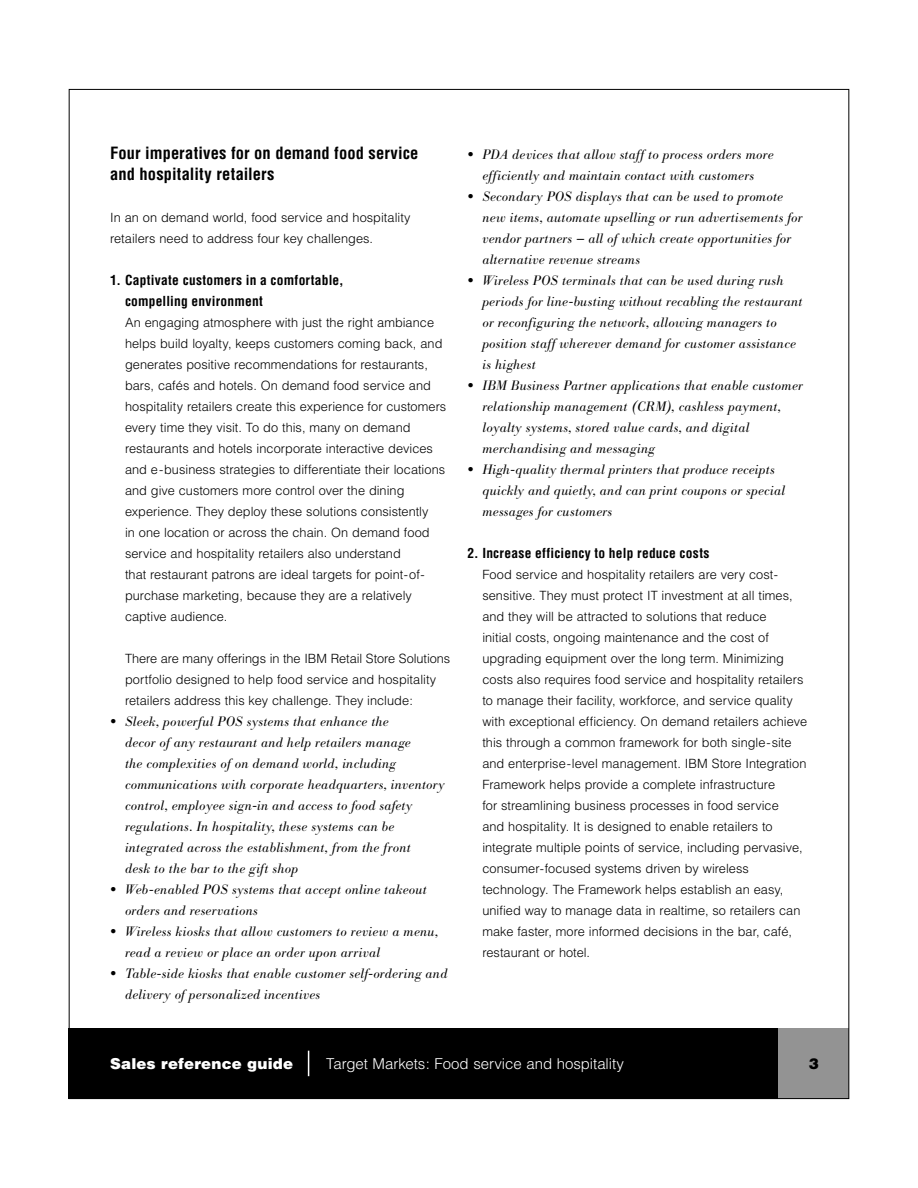
<style>
.page{position:relative;width:918px;height:1188px;background:#fff}
.page>*{position:absolute;margin:0;border:0;box-sizing:border-box;transform-origin:0 0}
.Main{font:700 condensed 16.5px/21px "Helvetica";letter-spacing:.005em;color:#000}
.t1{font:300 15px "Helvetica";letter-spacing:-.005em;color:#fff}
.t2{font:900 15px "Helvetica";letter-spacing:.015em;color:#fff}
.t3{font:900 15px "Helvetica";color:#000}
.Bodbullet{font:italic 13.5px/21px "IBM Bodoni BE Light";letter-spacing:.02em;color:#000}
.Subhead{font:700 condensed 13.5px/21px "Helvetica";letter-spacing:.015em;color:#000}
.Helv_tex_indent{font:300 12.75px/21px "Helvetica";letter-spacing:.005em;color:#000}
.BR_2_3_column_Helvetica_text{font:300 12.75px/21px "Helvetica";letter-spacing:.005em;color:#000}
.s1{font-style:normal;font-size:19.5px}
</style>
<div class="page">
<div style="left:69px;top:1028px;width:780px;height:71px;background:#000"></div>
<div style="left:778px;top:1028px;width:71px;height:71px;background:#939393"></div>
<svg style="left:308px;top:1051px;width:1px;height:25px"></svg>
<p class="Main" style="left:110px;top:142px;width:310px">Four imperatives for on demand food service and hospitality retailers</p>
<p class="BR_2_3_column_Helvetica_text" style="left:110px;top:207px;width:302px">In an on demand world, food service and hospitality retailers need to address four key challenges.</p>
<p class="Subhead" style="left:125px;top:269px;width:220px;text-indent:-15px">1. Captivate customers in a comfortable, compelling environment</p>
<p class="Helv_tex_indent" style="left:125px;top:312px;width:323px">An engaging atmosphere with just the right ambiance helps build loyalty, keeps customers coming back, and generates positive recommendations for restaurants, bars, cafés and hotels. On demand food service and hospitality retailers create this experience for customers every time they visit. To do this, many on demand restaurants and hotels incorporate interactive devices and e-business strategies to differentiate their locations and give customers more control over the dining experience. They deploy these solutions consistently<br>in one location or across the chain. On demand food service and hospitality retailers also understand<br>that restaurant patrons are ideal targets for point-of&shy;purchase marketing, because they are a relatively captive audience.</p>
<p class="Helv_tex_indent" style="left:125px;top:648px;width:327px">There are many offerings in the IBM Retail Store Solutions portfolio designed to help food service and hospitality retailers address this key challenge. They include:</p>
<p class="Bodbullet" style="left:125px;top:711px;width:321px;text-indent:-15px"><span class="s1">•</span> Sleek, powerful POS systems that enhance the<br>decor of any restaurant and help retailers manage<br>the complexities of on demand world, including communications with corporate headquarters, inventory control, employee sign-in and access to food safety regulations. In hospitality, these systems can be integrated across the establishment, from the front<br>desk to the bar to the gift shop</p>
<p class="Bodbullet" style="left:125px;top:879px;width:303px;text-indent:-15px"><span class="s1">•</span> Web-enabled POS systems that accept online takeout orders and reservations</p>
<p class="Bodbullet" style="left:125px;top:921px;width:315px;text-indent:-15px"><span class="s1">•</span> Wireless kiosks that allow customers to review a menu, read a review or place an order upon arrival</p>
<p class="Bodbullet" style="left:125px;top:963px;width:324px;text-indent:-15px"><span class="s1">•</span> Table-side kiosks that enable customer self-ordering and delivery of personalized incentives</p>
<p class="Bodbullet" style="left:468px;top:144px;width:308px;text-align:center"><span class="s1">•</span> PDA devices that allow staff to process orders more efficiently and maintain contact with customers</p>
<p class="Bodbullet" style="left:482px;top:186px;width:322px;text-indent:-15px"><span class="s1">•</span> Secondary POS displays that can be used to promote new items, automate upselling or run advertisements for vendor partners — all of which create opportunities for alternative revenue streams</p>
<p class="Bodbullet" style="left:482px;top:270px;width:321px;text-indent:-15px"><span class="s1">•</span> Wireless POS terminals that can be used during rush periods for line-busting without recabling the restaurant or reconfiguring the network, allowing managers to position staff wherever demand for customer assistance is highest</p>
<p class="Bodbullet" style="left:482px;top:375px;width:322px;text-indent:-15px"><span class="s1">•</span> IBM Business Partner applications that enable customer relationship management (CRM), cashless payment, loyalty systems, stored value cards, and digital merchandising and messaging</p>
<p class="Bodbullet" style="left:482px;top:459px;width:304px;text-indent:-15px"><span class="s1">•</span> High-quality thermal printers that produce receipts quickly and quietly, and can print coupons or special messages for customers</p>
<p class="Subhead" style="left:468px;top:542px;width:244px">2. Increase efficiency to help reduce costs</p>
<p class="Helv_tex_indent" style="left:482px;top:564px;width:326px">Food service and hospitality retailers are very cost&shy;sensitive. They must protect IT investment at all times, and they will be attracted to solutions that reduce<br>initial costs, ongoing maintenance and the cost of upgrading equipment over the long term. Minimizing costs also requires food service and hospitality retailers to manage their facility, workforce, and service quality with exceptional efficiency. On demand retailers achieve this through a common framework for both single-site and enterprise-level management. IBM Store Integration Framework helps provide a complete infrastructure<br>for streamlining business processes in food service<br>and hospitality. It is designed to enable retailers to integrate multiple points of service, including pervasive, consumer-focused systems driven by wireless technology. The Framework helps establish an easy, unified way to manage data in realtime, so retailers can make faster, more informed decisions in the bar, café, restaurant or hotel.</p>
<p class="t2" style="left:110px;top:1054px;width:185px">Sales reference guide</p>
<p class="t1" style="left:326px;top:1055px;width:299px">Target Markets: Food service and hospitality</p>
<p class="t3" style="left:809px;top:1054px;width:12px">3</p>
</div>
